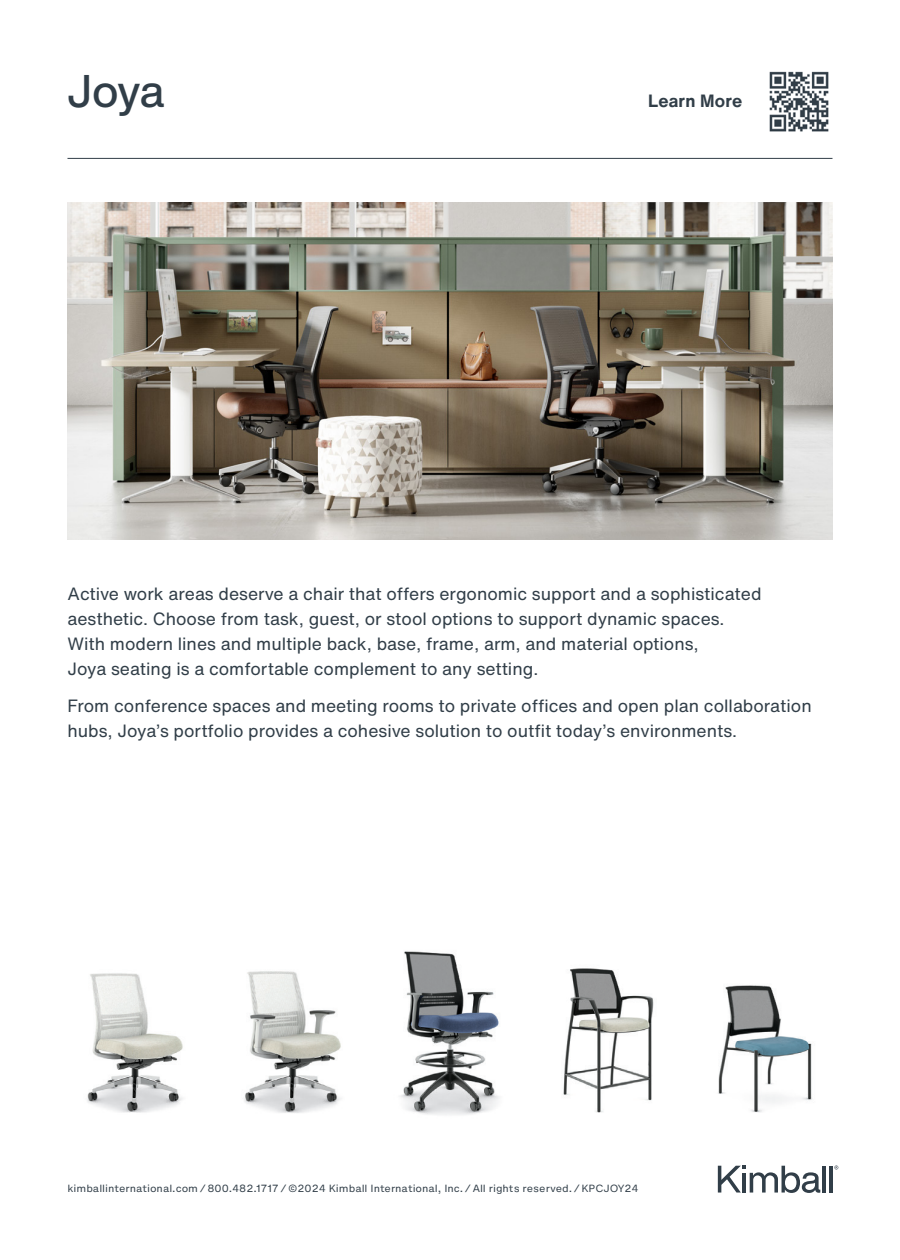
<style>
.page{position:relative;width:900px;height:1260px;background:#fff}
.page>*{position:absolute;margin:0;border:0;box-sizing:border-box;transform-origin:0 0}
.Product_Name_Back{font:500 45px "Helvetica Now Display";color:#313e48}
.Product_Name{font:17.5px/25px "Helvetica Now Text";color:#313e48}
.t1{font:700 17.5px "Helvetica Now Text";letter-spacing:.01em;color:#313e48}
.Back_Cover__Bullet_List__Text__5_9_7_85{font:9.5px "Helvetica Now Micro";letter-spacing:-.005em;color:#313e48}
</style>
<div class="page">
<img style="left:68px;top:202px;width:764px;height:338px">
<hr style="left:822px;top:1166px;width:4px;height:27px;background:#313e48">
<hr style="left:829px;top:1166px;width:4px;height:27px;background:#313e48">
<svg style="left:718px;top:1166px;width:102px;height:27px"></svg>
<hr style="left:743px;top:1173px;width:3px;height:20px;background:#313e48">
<svg style="left:834px;top:1166px;width:4px;height:3px"></svg>
<hr style="left:68px;top:158px;width:764px;height:1px;background:#313e48">
<img style="left:769px;top:71px;width:60px;height:61px">
<img style="left:87px;top:973px;width:96px;height:140px">
<img style="left:244px;top:971px;width:97px;height:142px">
<img style="left:400px;top:951px;width:99px;height:164px">
<img style="left:563px;top:968px;width:91px;height:145px">
<img style="left:718px;top:985px;width:94px;height:127px">
<p class="Product_Name_Back" style="left:68px;top:60px;width:98px">Joya</p>
<p class="t1" style="left:648px;top:87px;width:96px">Learn More</p>
<p class="Product_Name" style="left:68px;top:581px;width:696px">Active work areas deserve a chair that offers ergonomic support and a sophisticated aesthetic. Choose from task, guest, or stool options to support dynamic spaces.<br>With modern lines and multiple back, base, frame, arm, and material options,<br>Joya seating is a comfortable complement to any setting.</p>
<p class="Product_Name" style="left:68px;top:692px;width:746px">From conference spaces and meeting rooms to private offices and open plan collaboration hubs, Joya’s portfolio provides a cohesive solution to outfit today’s environments.</p>
<p class="Back_Cover__Bullet_List__Text__5_9_7_85" style="left:68px;top:1182px;width:573px">kimballinternational.com ⁄ 800.482.1717 ⁄ ©2024 Kimball International, Inc. ⁄ All rights reserved. ⁄ KPCJOY24</p>
</div>
